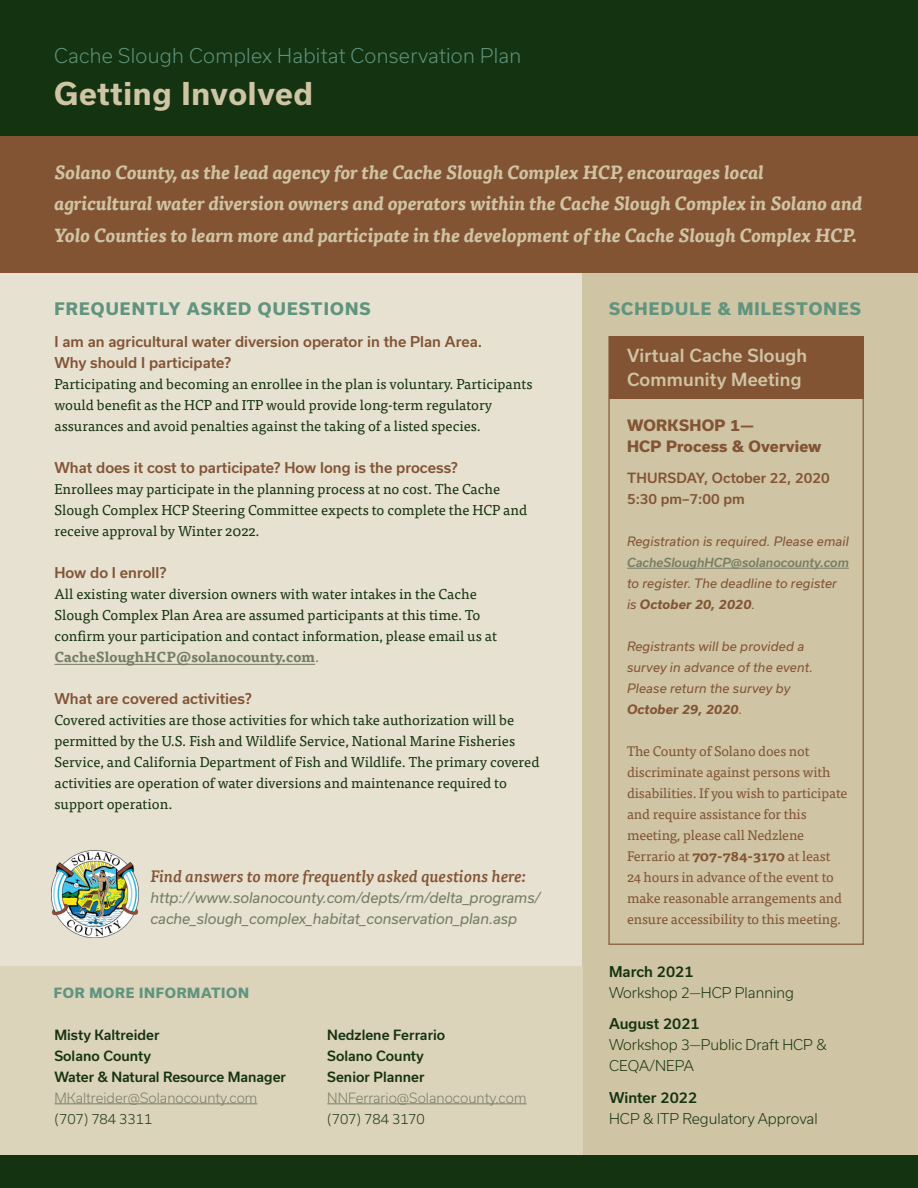
<style>
.page{position:relative;width:918px;height:1188px;background:#fff}
.page>*{position:absolute;margin:0;border:0;box-sizing:border-box;transform-origin:0 0}
.t1{font:700 30px "Usual";letter-spacing:.025em;color:#cfc4a4}
.t2{font:300 19.5px "Usual";letter-spacing:.015em;color:#5f947e}
.t3{font:italic 700 18.75px/31.5px "Tisa Pro";letter-spacing:.005em;color:#cfc4a4}
.t4{font:500 17.25px/24px "Usual";letter-spacing:.01em;color:#cfc4a4}
.t5{font:italic 500 16.5px "Tisa Pro";color:#825434}
.t6{font:800 16.5px "Usual";letter-spacing:.07em;color:#5f947e}
.t7{font:800 15px/21px "Usual";letter-spacing:.01em;color:#825434}
.t8{font:14.25px/21px "Tisa Pro";color:#143310}
.t9{font:500 14.25px/21px "Usual";color:#825434}
.t10{font:italic 14.25px/21px "Usual";letter-spacing:-.005em;color:#747d66}
.t11{font:300 14.25px/21px "Usual";color:#143310}
.t12{font:500 14.25px "Usual";color:#143310}
.t13{font:13.8px/21px "Tisa Pro";letter-spacing:-.01em;color:#825434}
.t14{font:500 13.5px/21px "Usual";color:#143310}
.t15{font:300 13.5px "Usual";color:#747d66}
.t16{font:500 13.5px/21px "Usual";color:#825434}
.t17{font:300 13.5px "Usual";color:#143310}
.t18{font:800 13.5px "Usual";letter-spacing:.05em;color:#5f947e}
.t19{font:italic 12.3px/21px "Usual";letter-spacing:.01em;color:#825434}
.t20{font:italic 500 12px "Usual";color:#747d66}
.s1{font-weight:700;color:#747d66}
.s2{color:#747d66}
.s3{font-weight:700}
</style>
<div class="page">
<div style="left:582px;top:0;width:336px;height:1155px;background:#cfc4a4"></div>
<div style="left:609px;top:336px;width:255px;height:63px;background:#825434"></div>
<div style="left:0;top:114px;width:582px;height:1074px;background:#e7e1d1"></div>
<div style="left:608px;top:336px;width:256px;height:609px;border:2px solid #825434"></div>
<div style="left:0;top:966px;width:582px;height:189px;background:#dcd3bb"></div>
<div style="left:0;top:0;width:918px;height:136px;background:#143310"></div>
<div style="left:0;top:1155px;width:918px;height:33px;background:#143310"></div>
<hr style="left:54px;top:664px;width:261px;height:1px;background:#747d66">
<hr style="left:627px;top:568px;width:222px;height:1px;background:#747d66">
<img style="left:51px;top:851px;width:87px;height:87px">
<div style="left:0;top:136px;width:918px;height:137px;background:#825434"></div>
<hr style="left:54px;top:1104px;width:203px;height:1px;background:#747d66">
<hr style="left:327px;top:1104px;width:200px;height:1px;background:#747d66">
<h2 class="t2" style="left:54px;top:44px;width:469px">Cache Slough Complex Habitat Conservation Plan</h2>
<h1 class="t1" style="left:54px;top:76px;width:261px">Getting Involved</h1>
<p class="t3" style="left:54px;top:155px;width:809px">Solano County, as the lead agency for the Cache Slough Complex HCP, encourages local agricultural water diversion owners and operators within the Cache Slough Complex in Solano and<br>Yolo Counties to learn more and participate in the development of the Cache Slough Complex HCP.</p>
<p class="t6" style="left:54px;top:299px;width:318px">FREQUENTLY ASKED QUESTIONS</p>
<p class="t9" style="left:54px;top:331px;width:429px">I am an agricultural water diversion operator in the Plan Area.<br>Why should I participate?</p>
<p class="t8" style="left:54px;top:372px;width:480px">Participating and becoming an enrollee in the plan is voluntary. Participants would benefit as the HCP and ITP would provide long-term regulatory assurances and avoid penalties against the taking of a listed species.</p>
<p class="t9" style="left:54px;top:457px;width:405px">What does it cost to participate? How long is the process?</p>
<p class="t8" style="left:54px;top:477px;width:474px">Enrollees may participate in the planning process at no cost. The Cache<br>Slough Complex HCP Steering Committee expects to complete the HCP and receive approval by Winter 2022.</p>
<p class="t9" style="left:54px;top:562px;width:114px">How do I enroll?</p>
<p class="t8" style="left:54px;top:582px;width:444px">All existing water diversion owners with water intakes in the Cache Slough Complex Plan Area are assumed participants at this time. To confirm your participation and contact information, please email us at <span class="s1">CacheSloughHCP@solanocounty.com</span><span class="s2">.</span></p>
<p class="t9" style="left:54px;top:688px;width:199px">What are covered activities?</p>
<p class="t8" style="left:54px;top:708px;width:487px">Covered activities are those activities for which take authorization will be permitted by the U.S. Fish and Wildlife Service, National Marine Fisheries Service, and California Department of Fish and Wildlife. The primary covered activities are operation of water diversions and maintenance required to support operation.</p>
<p class="t5" style="left:151px;top:864px;width:377px">Find answers to more frequently asked questions here:</p>
<p class="t10" style="left:151px;top:887px;width:392px">http://www.solanocounty.com/depts/rm/delta_programs/ cache_slough_complex_habitat_conservation_plan.asp</p>
<p class="t18" style="left:54px;top:985px;width:197px">FOR MORE INFORMATION</p>
<p class="t14" style="left:54px;top:1024px;width:233px">Misty Kaltreider<br>Solano County<br>Water &amp; Natural Resource Manager</p>
<p class="t15" style="left:54px;top:1090px;width:204px">MKaltreider@Solanocounty.com</p>
<p class="t17" style="left:54px;top:1111px;width:100px">(707) 784 3311</p>
<p class="t14" style="left:327px;top:1024px;width:120px">Nedzlene Ferrario<br>Solano County<br>Senior Planner</p>
<p class="t15" style="left:327px;top:1090px;width:201px">NNFerrario@Solanocounty.com</p>
<p class="t17" style="left:327px;top:1111px;width:99px">(707) 784 3170</p>
<p class="t6" style="left:609px;top:299px;width:253px">SCHEDULE &amp; MILESTONES</p>
<p class="t4" style="left:627px;top:344px;width:182px">Virtual Cache Slough<br>Community Meeting</p>
<p class="t7" style="left:627px;top:414px;width:196px">WORKSHOP 1—<br>HCP Process &amp; Overview</p>
<p class="t16" style="left:627px;top:467px;width:204px">THURSDAY, October 22, 2020<br>5:30 pm–7:00 pm</p>
<p class="t19" style="left:627px;top:531px;width:223px">Registration is required. Please email</p>
<p class="t20" style="left:627px;top:556px;width:223px">CacheSloughHCP@solanocounty.com</p>
<p class="t19" style="left:627px;top:573px;width:211px">to register. The deadline to register is <span class="s3">October 20, 2020</span>.</p>
<p class="t19" style="left:627px;top:636px;width:188px">Registrants will be provided a survey in advance of the event.<br>Please return the survey by<br><span class="s3">October 29, 2020</span>.</p>
<p class="t13" style="left:627px;top:740px;width:222px">The County of Solano does not discriminate against persons with disabilities. If you wish to participate and require assistance for this meeting, please call Nedzlene Ferrario at <span class="s3">707-784-3170</span> at least 24 hours in advance of the event to make reasonable arrangements and ensure accessibility to this meeting.</p>
<p class="t12" style="left:609px;top:963px;width:86px">March 2021</p>
<p class="t11" style="left:609px;top:982px;width:186px">Workshop 2—HCP Planning</p>
<p class="t12" style="left:609px;top:1015px;width:92px">August 2021</p>
<p class="t11" style="left:609px;top:1034px;width:219px">Workshop 3—Public Draft HCP &amp;<br>CEQA/NEPA</p>
<p class="t12" style="left:609px;top:1089px;width:90px">Winter 2022</p>
<p class="t11" style="left:609px;top:1108px;width:210px">HCP &amp; ITP Regulatory Approval</p>
</div>
